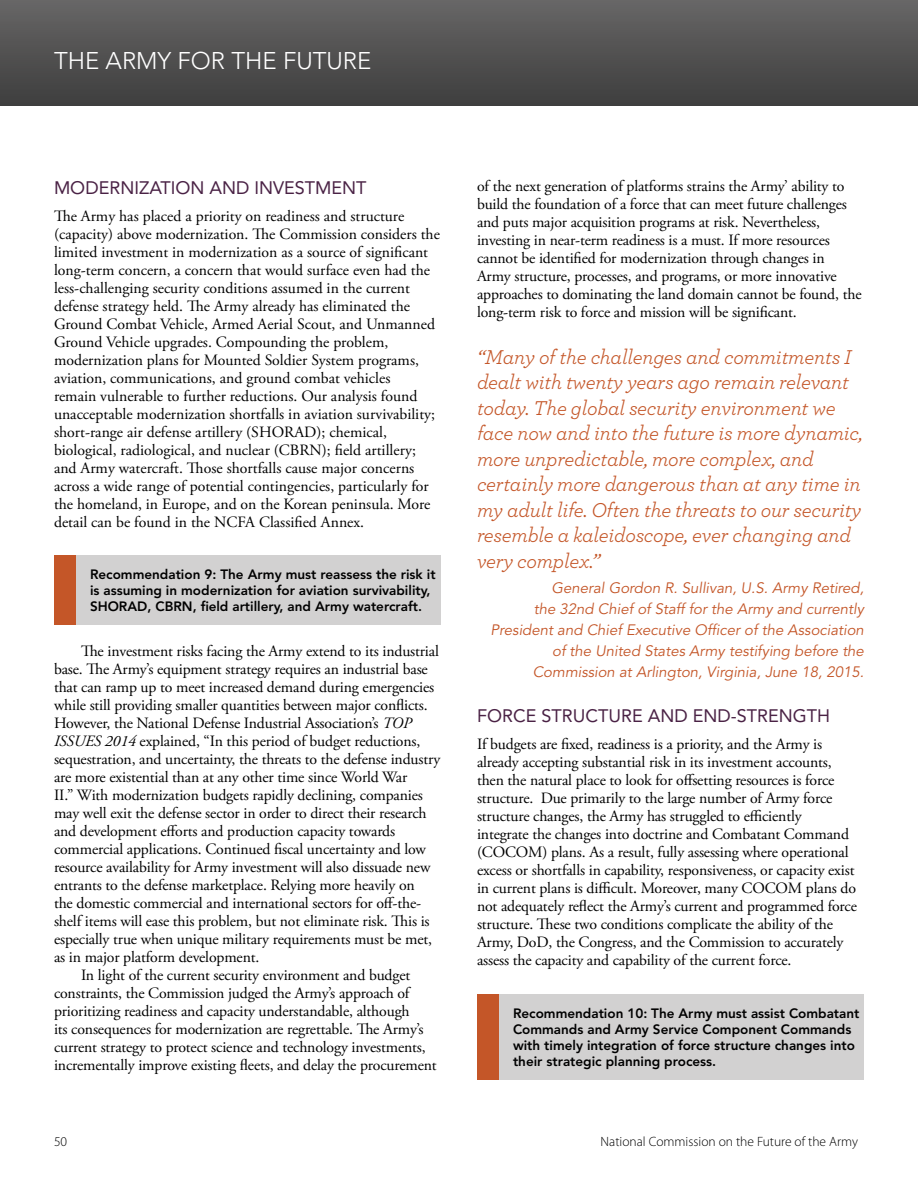
<style>
.page{position:relative;width:918px;height:1188px;background:#fff}
.page>*{position:absolute;margin:0;border:0;box-sizing:border-box;transform-origin:0 0}
.t1{font:300 24px "Avenir";color:#fff}
.t2{font:italic 21px/25.5px "Archer";letter-spacing:-.01em;color:#c45628}
.t3{font:18px "Avenir";color:#4a2245}
.t4{font:15.75px/18px "Adobe Garamond Pro";letter-spacing:-.01em;color:#000}
.t5{font:italic 15px/21px "Avenir";color:#c45628;text-align:right}
.t6{font:800 13.5px/16.2px "Avenir";color:#000}
.t7{font:300 13.5px "Myriad Pro";color:#000}
.s1{font-style:italic}
</style>
<div class="page">
<div style="left:0;top:0;width:918px;height:105px;background:linear-gradient(to bottom,#676666,#3e3e3e)"></div>
<div style="left:54px;top:555px;width:387px;height:70px;background:#d2d1d1"></div>
<div style="left:477px;top:994px;width:387px;height:86px;background:#d2d1d1"></div>
<div style="left:54px;top:555px;width:22px;height:70px;background:#c45628"></div>
<div style="left:477px;top:994px;width:22px;height:86px;background:#c45628"></div>
<h1 class="t1" style="left:54px;top:46px;width:319px">THE ARMY FOR THE FUTURE</h1>
<p class="t3" style="left:54px;top:177px;width:314px">MODERNIZATION AND INVESTMENT</p>
<p class="t4" style="left:54px;top:207px;width:388px">The Army has placed a priority on readiness and structure (capacity) above modernization. The Commission considers the limited investment in modernization as a source of significant long-term concern, a concern that would surface even had the less-challenging security conditions assumed in the current defense strategy held. The Army already has eliminated the Ground Combat Vehicle, Armed Aerial Scout, and Unmanned Ground Vehicle upgrades. Compounding the problem, modernization plans for Mounted Soldier System programs, aviation, communications, and ground combat vehicles<br>remain vulnerable to further reductions. Our analysis found unacceptable modernization shortfalls in aviation survivability; short-range air defense artillery (SHORAD); chemical, biological, radiological, and nuclear (CBRN); field artillery; and Army watercraft. Those shortfalls cause major concerns across a wide range of potential contingencies, particularly for the homeland, in Europe, and on the Korean peninsula. More detail can be found in the NCFA Classified Annex.</p>
<p class="t6" style="left:90px;top:566px;width:347px">Recommendation 9: The Army must reassess the risk it is assuming in modernization for aviation survivability,<br>SHORAD, CBRN, field artillery, and Army watercraft.</p>
<p class="t4" style="left:81px;top:643px;width:359px">The investment risks facing the Army extend to its industrial</p>
<p class="t4" style="left:54px;top:661px;width:375px">base. The Army’s equipment strategy requires an industrial base</p>
<p class="t4" style="left:54px;top:679px;width:382px">that can ramp up to meet increased demand during emergencies</p>
<p class="t4" style="left:54px;top:697px;width:375px">while still providing smaller quantities between major conflicts.</p>
<p class="t4" style="left:54px;top:715px;width:359px">However, the National Defense Industrial Association’s <span class="s1">TOP</span></p>
<p class="t4" style="left:54px;top:733px;width:368px"><span class="s1">ISSUES 2014</span> explained, “In this period of budget reductions,</p>
<p class="t4" style="left:54px;top:751px;width:388px">sequestration, and uncertainty, the threats to the defense industry</p>
<p class="t4" style="left:54px;top:769px;width:355px">are more existential than at any other time since World War</p>
<p class="t4" style="left:54px;top:787px;width:370px">II.” With modernization budgets rapidly declining, companies</p>
<p class="t4" style="left:54px;top:805px;width:374px">may well exit the defense sector in order to direct their research</p>
<p class="t4" style="left:54px;top:823px;width:343px">and development efforts and production capacity towards</p>
<p class="t4" style="left:54px;top:841px;width:373px">commercial applications. Continued fiscal uncertainty and low</p>
<p class="t4" style="left:54px;top:859px;width:378px">resource availability for Army investment will also dissuade new</p>
<p class="t4" style="left:54px;top:877px;width:362px">entrants to the defense marketplace. Relying more heavily on</p>
<p class="t4" style="left:54px;top:895px;width:369px">the domestic commercial and international sectors for off-the-</p>
<p class="t4" style="left:54px;top:913px;width:377px">shelf items will ease this problem, but not eliminate risk. This is</p>
<p class="t4" style="left:54px;top:931px;width:380px">especially true when unique military requirements must be met,</p>
<p class="t4" style="left:54px;top:949px;width:207px">as in major platform development.</p>
<p class="t4" style="left:81px;top:967px;width:331px">In light of the current security environment and budget</p>
<p class="t4" style="left:54px;top:985px;width:357px">constraints, the Commission judged the Army’s approach of</p>
<p class="t4" style="left:54px;top:1003px;width:357px">prioritizing readiness and capacity understandable, although</p>
<p class="t4" style="left:54px;top:1021px;width:371px">its consequences for modernization are regrettable. The Army’s</p>
<p class="t4" style="left:54px;top:1039px;width:373px">current strategy to protect science and technology investments,</p>
<p class="t4" style="left:54px;top:1057px;width:384px">incrementally improve existing fleets, and delay the procurement</p>
<p class="t4" style="left:477px;top:178px;width:386px">of the next generation of platforms strains the Army’ ability to build the foundation of a force that can meet future challenges and puts major acquisition programs at risk. Nevertheless, investing in near-term readiness is a must. If more resources cannot be identified for modernization through changes in Army structure, processes, and programs, or more innovative approaches to dominating the land domain cannot be found, the long-term risk to force and mission will be significant.</p>
<p class="t2" style="left:477px;top:343px;width:387px">“Many of the challenges and commitments I dealt with twenty years ago remain relevant today. The global security environment we face now and into the future is more dynamic, more unpredictable, more complex, and certainly more dangerous than at any time in my adult life. Often the threats to our security resemble a kaleidoscope, ever changing and very complex.”</p>
<p class="t5" style="left:491px;top:578px;width:375px">General Gordon R. Sullivan, U.S. Army Retired,<br>the 32nd Chief of Staff for the Army and currently President and Chief Executive Officer of the Association of the United States Army testifying before the Commission at Arlington, Virginia, June 18, 2015.</p>
<p class="t3" style="left:477px;top:706px;width:355px">FORCE STRUCTURE AND END-STRENGTH</p>
<p class="t4" style="left:477px;top:736px;width:381px">If budgets are fixed, readiness is a priority, and the Army is already accepting substantial risk in its investment accounts, then the natural place to look for offsetting resources is force structure. Due primarily to the large number of Army force structure changes, the Army has struggled to efficiently integrate the changes into doctrine and Combatant Command (COCOM) plans. As a result, fully assessing where operational excess or shortfalls in capability, responsiveness, or capacity exist in current plans is difficult. Moreover, many COCOM plans do not adequately reflect the Army’s current and programmed force structure. These two conditions complicate the ability of the Army, DoD, the Congress, and the Commission to accurately assess the capacity and capability of the current force.</p>
<p class="t6" style="left:513px;top:1005px;width:348px">Recommendation 10: The Army must assist Combatant Commands and Army Service Component Commands with timely integration of force structure changes into their strategic planning process.</p>
<p class="t7" style="left:54px;top:1134px;width:15px">50</p>
<p class="t7" style="left:601px;top:1134px;width:259px">National Commission on the Future of the Army</p>
</div>
